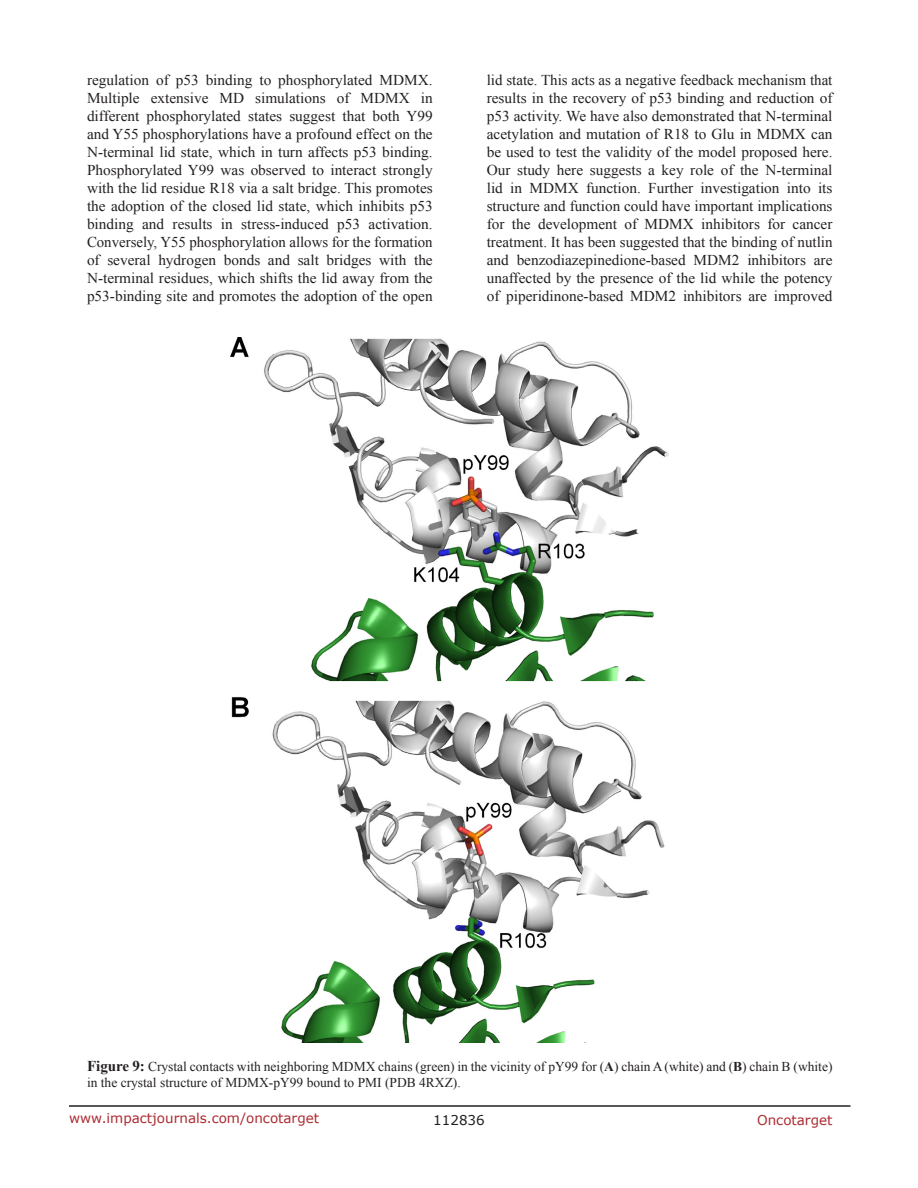
<style>
.page{position:relative;width:918px;height:1188px;background:#fff}
.page>*{position:absolute;margin:0;border:0;box-sizing:border-box;transform-origin:0 0}
.BodyText{font:15px/18px "Times New Roman";color:#231f20;text-align:justify}
.FigureText{font:13.5px/16.2px "Times New Roman";color:#231f20}
.t1{font:13.5px "Verdana";color:#ac2b31}
.t2{font:13.5px "Verdana";color:#231f20}
.s1{font-weight:700;font-size:15px}
.s2{font-weight:700}
</style>
<div class="page">
<hr style="left:69px;top:1105px;width:781px;height:2px;background:#231f20">
<img style="left:231px;top:337px;width:437px;height:705px">
<p class="BodyText" style="left:87px;top:71px;width:347px">regulation of p53 binding to phosphorylated MDMX.<br>Multiple extensive MD simulations of MDMX in different phosphorylated states suggest that both Y99 and Y55 phosphorylations have a profound effect on the N-terminal lid state, which in turn affects p53 binding.<br>Phosphorylated Y99 was observed to interact strongly with the lid residue R18 via a salt bridge. This promotes the adoption of the closed lid state, which inhibits p53 binding and results in stress-induced p53 activation.<br>Conversely, Y55 phosphorylation allows for the formation of several hydrogen bonds and salt bridges with the N-terminal residues, which shifts the lid away from the p53-binding site and promotes the adoption of the open</p>
<p class="BodyText" style="left:487px;top:71px;width:347px">lid state. This acts as a negative feedback mechanism that results in the recovery of p53 binding and reduction of p53 activity. We have also demonstrated that N-terminal acetylation and mutation of R18 to Glu in MDMX can be used to test the validity of the model proposed here.<br>Our study here suggests a key role of the N-terminal lid in MDMX function. Further investigation into its structure and function could have important implications for the development of MDMX inhibitors for cancer treatment. It has been suggested that the binding of nutlin and benzodiazepinedione-based MDM2 inhibitors are unaffected by the presence of the lid while the potency of piperidinone-based MDM2 inhibitors are improved</p>
<p class="FigureText" style="left:87px;top:1058px;width:747px"><span class="s1">Figure 9:</span> Crystal contacts with neighboring MDMX chains (green) in the vicinity of pY99 for (<span class="s2">A</span>) chain A (white) and (<span class="s2">B</span>) chain B (white) in the crystal structure of MDMX-pY99 bound to PMI (PDB 4RXZ).</p>
<p class="t1" style="left:69px;top:1109px;width:252px">www.impactjournals.com/oncotarget</p>
<p class="t2" style="left:433px;top:1111px;width:53px">112836</p>
<p class="t1" style="left:757px;top:1111px;width:77px">Oncotarget</p>
</div>
